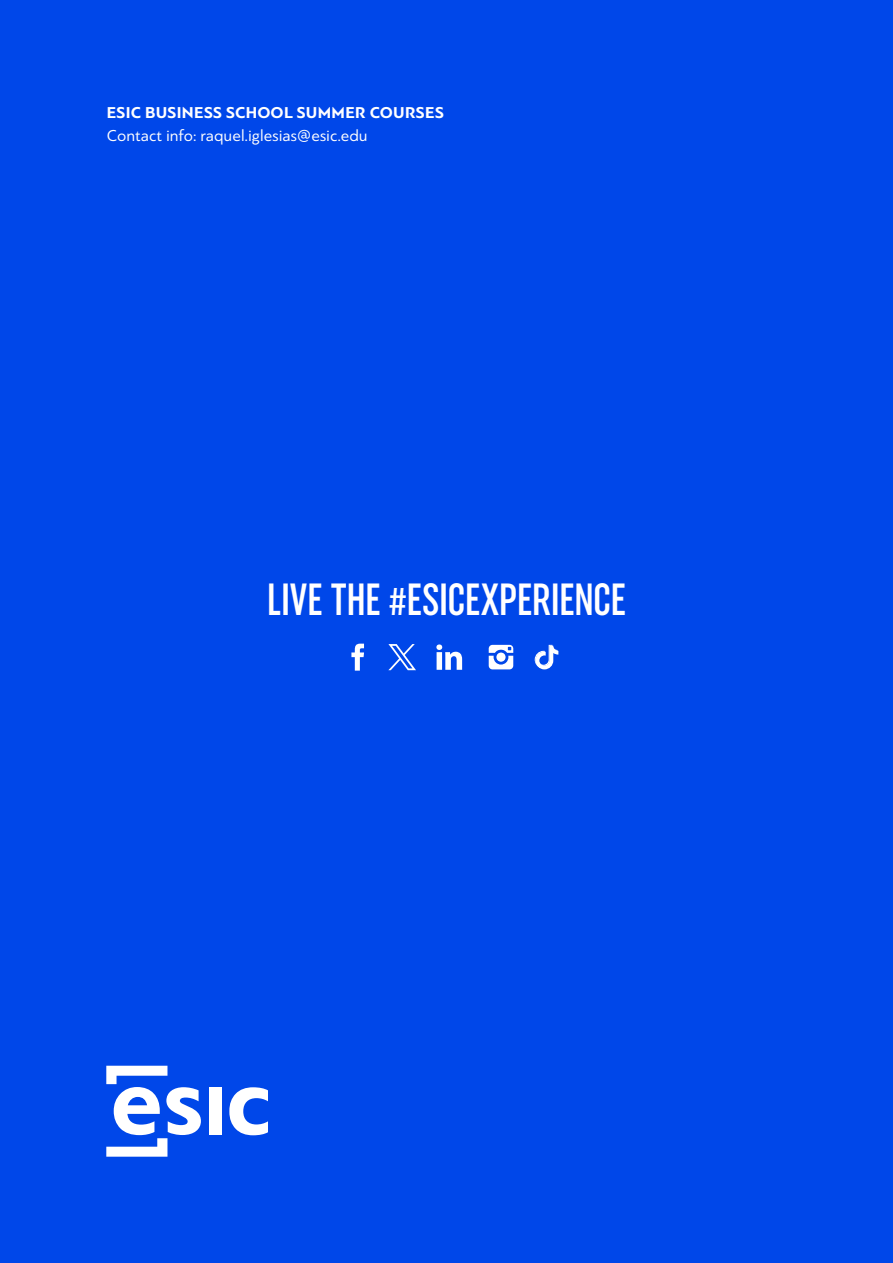
<style>
.page{position:relative;width:893px;height:1263px;background:#fff}
.page>*{position:absolute;margin:0;border:0;box-sizing:border-box;transform-origin:0 0}
.t1{font:500 extra-condensed 45px "Uniform";letter-spacing:-.01em;color:#fff}
.t2{font:16.5px "PF Bague Sans Pro";letter-spacing:.005em;color:#fff}
.t3{font:700 16.5px "PF Bague Sans Pro";letter-spacing:.02em;color:#fff}
</style>
<div class="page">
<div style="left:1px;top:0;width:892px;height:1263px;background:#0047e9"></div>
<div style="left:209px;top:1087px;width:13px;height:48px;background:#fff"></div>
<svg style="left:106px;top:1066px;width:95px;height:91px"></svg>
<svg style="left:229px;top:1087px;width:39px;height:48px"></svg>
<svg style="left:351px;top:644px;width:13px;height:27px"></svg>
<svg style="left:489px;top:645px;width:24px;height:24px"></svg>
<svg style="left:436px;top:644px;width:26px;height:26px"></svg>
<svg style="left:535px;top:645px;width:23px;height:24px"></svg>
<svg style="left:388px;top:644px;width:28px;height:26px"></svg>
<p class="t3" style="left:107px;top:103px;width:339px">ESIC BUSINESS SCHOOL SUMMER COURSES</p>
<p class="t2" style="left:107px;top:126px;width:262px">Contact info: raquel.iglesias@esic.edu</p>
<h1 class="t1" style="left:267px;top:573px;width:361px">LIVE THE #ESICEXPERIENCE</h1>
</div>
